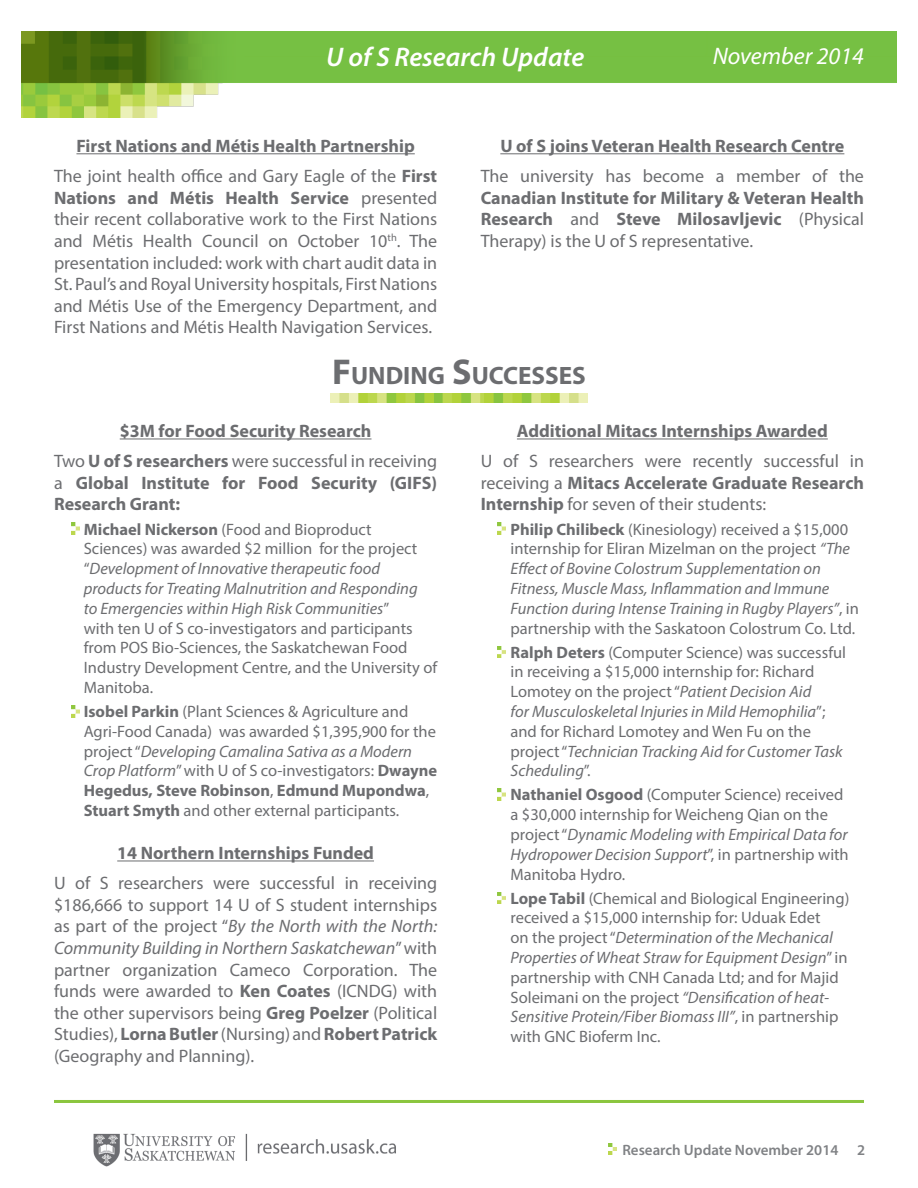
<style>
.page{position:relative;width:918px;height:1188px;background:#fff}
.page>*{position:absolute;margin:0;border:0;box-sizing:border-box;transform-origin:0 0}
.t1{font:italic 600 27px "Myriad Pro";color:#fff}
.t2{font:700 25.2px "Myriad Pro";color:#6c6d70}
.t3{font:italic 24px "Myriad Pro";color:#fff}
.Justified{font:18px/21.6px "Myriad Pro";color:#6c6d70;text-align:justify}
.Item_Titles{font:700 18px "Myriad Pro";color:#6c6d70}
.Justified-2{font:700 18px/21.6px "Myriad Pro";color:#6c6d70;text-align:justify}
.Bullets{font:16.5px/19.8px "Myriad Pro";color:#6c6d70}
.Bullets-2{font:italic 16.5px/19.8px "Myriad Pro";color:#6c6d70}
.t4{font:600 15px "Myriad Pro";color:#808285}
.s1{font-weight:700}
.s2{font-size:36px}
.s3{font-weight:400}
.s4{font-style:italic}
.s5{font-weight:700;font-style:normal}
.s6{font-style:normal}
</style>
<div class="page">
<img style="left:21px;top:32px;width:876px;height:85px">
<img style="left:93px;top:1134px;width:303px;height:33px">
<svg style="left:608px;top:1144px;width:8px;height:10px"></svg>
<hr style="left:54px;top:1100px;width:810px;height:3px;background:#8bc63e">
<hr style="left:76px;top:153px;width:339px;height:1px;background:#6c6d70">
<hr style="left:500px;top:153px;width:344px;height:1px;background:#6c6d70">
<hr style="left:120px;top:439px;width:252px;height:1px;background:#6c6d70">
<hr style="left:117px;top:861px;width:257px;height:1px;background:#6c6d70">
<hr style="left:517px;top:439px;width:311px;height:1px;background:#6c6d70">
<img style="left:331px;top:393px;width:153px;height:9px">
<img style="left:484px;top:393px;width:103px;height:9px">
<svg style="left:498px;top:523px;width:8px;height:11px"></svg>
<svg style="left:72px;top:706px;width:8px;height:11px"></svg>
<svg style="left:72px;top:523px;width:8px;height:11px"></svg>
<svg style="left:498px;top:646px;width:8px;height:12px"></svg>
<svg style="left:498px;top:789px;width:8px;height:11px"></svg>
<svg style="left:498px;top:892px;width:8px;height:12px"></svg>
<h1 class="t1" style="left:326px;top:40px;width:260px">U of S Research Update</h1>
<h3 class="t3" style="left:713px;top:41px;width:153px">November 2014</h3>
<p class="Item_Titles" style="left:76px;top:134px;width:340px">First Nations and Métis Health Partnership</p>
<p class="Justified" style="left:54px;top:165px;width:385px">The joint health office and Gary Eagle of the <span class="s1">First Nations and Métis Health Service</span> presented their recent collaborative work to the First Nations and Métis Health Council on October 10<sup>th</sup>. The presentation included: work with chart audit data in</p>
<p class="Justified" style="left:54px;top:273px;width:385px">St. Paul’s and Royal University hospitals, First Nations and Métis Use of the Emergency Department, and First Nations and Métis Health Navigation Services.</p>
<p class="Item_Titles" style="left:500px;top:134px;width:346px">U of S joins Veteran Health Research Centre</p>
<p class="Justified" style="left:481px;top:165px;width:385px">The university has become a member of the <span class="s1">Canadian Institute for Military &amp; Veteran Health Research</span> and <span class="s1">Steve Milosavljevic</span> (Physical Therapy) is the U of S representative.</p>
<p class="t2" style="left:332px;top:359px;width:255px"><span class="s2">F</span>UNDING <span class="s2">S</span>UCCESSES</p>
<p class="Item_Titles" style="left:120px;top:419px;width:253px">$3M for Food Security Research</p>
<p class="Justified-2" style="left:54px;top:450px;width:385px"><span class="s3">Two</span> U of S researchers <span class="s3">were successful in receiving a</span> Global Institute for Food Security (GIFS)<br>Research Grant:</p>
<p class="Bullets" style="left:84px;top:519px;width:355px"><span class="s1">Michael Nickerson</span> (Food and Bioproduct Sciences) was awarded $2 million for the project “<span class="s4">Development of Innovative therapeutic food products for Treating Malnutrition and Responding<br>to Emergencies within High Risk Communities</span>”<br>with ten U of S co-investigators and participants from POS Bio-Sciences, the Saskatchewan Food Industry Development Centre, and the University of Manitoba.</p>
<p class="Bullets" style="left:84px;top:701px;width:355px"><span class="s1">Isobel Parkin</span> (Plant Sciences &amp; Agriculture and Agri-Food Canada) was awarded $1,395,900 for the project “<span class="s4">Developing Camalina Sativa as a Modern Crop Platform</span>” with U of S co-investigators: <span class="s1">Dwayne Hegedus, Steve Robinson</span>, <span class="s1">Edmund Mupondwa</span>, <span class="s1">Stuart Smyth</span> and other external participants.</p>
<p class="Item_Titles" style="left:117px;top:841px;width:258px">14 Northern Internships Funded</p>
<p class="Justified" style="left:54px;top:872px;width:385px">U of S researchers were successful in receiving $186,666 to support 14 U of S student internships as part of the project “<span class="s4">By the North with the North:<br>Community Building in Northern Saskatchewan</span>” with partner organization Cameco Corporation. The funds were awarded to <span class="s1">Ken Coates</span> (ICNDG) with the other supervisors being <span class="s1">Greg Poelzer</span> (Political Studies), <span class="s1">Lorna Butler</span> (Nursing) and <span class="s1">Robert Patrick </span>(Geography and Planning).</p>
<p class="Item_Titles" style="left:517px;top:419px;width:312px">Additional Mitacs Internships Awarded</p>
<p class="Justified" style="left:481px;top:450px;width:385px">U of S researchers were recently successful in receiving a <span class="s1">Mitacs Accelerate Graduate Research Internship</span> for seven of their students:</p>
<p class="Bullets-2" style="left:511px;top:519px;width:350px"><span class="s5">Philip Chilibeck</span> <span class="s6">(Kinesiology) received a $15,000 internship for Eliran Mizelman on the project</span> “The Effect of Bovine Colostrum Supplementation on Fitness, Muscle Mass, Inflammation and Immune Function during Intense Training in Rugby Players”<span class="s6">, in partnership with the Saskatoon Colostrum Co. Ltd.</span></p>
<p class="Bullets" style="left:511px;top:642px;width:337px"><span class="s1">Ralph Deters</span> (Computer Science) was successful in receiving a $15,000 internship for: Richard Lomotey on the project “<span class="s4">Patient Decision Aid<br>for Musculoskeletal Injuries in Mild Hemophilia</span>”; and for Richard Lomotey and Wen Fu on the project “<span class="s4">Technician Tracking Aid for Customer Task Scheduling</span>”.</p>
<p class="Bullets" style="left:511px;top:785px;width:340px"><span class="s1">Nathaniel Osgood</span> (Computer Science) received a $30,000 internship for Weicheng Qian on the project “<span class="s4">Dynamic Modeling with Empirical Data for Hydropower Decision Support</span>”, in partnership with Manitoba Hydro.</p>
<p class="Bullets" style="left:511px;top:888px;width:340px"><span class="s1">Lope Tabil</span> (Chemical and Biological Engineering) received a $15,000 internship for: Uduak Edet<br>on the project “<span class="s4">Determination of the Mechanical Properties of Wheat Straw for Equipment Design</span>” in partnership with CNH Canada Ltd; and for Majid Soleimani on the project <span class="s4">“Densification of heat-Sensitive Protein/Fiber Biomass III”</span>, in partnership with GNC Bioferm Inc.</p>
<p class="t4" style="left:622px;top:1140px;width:244px">Research Update November 2014 2</p>
</div>
